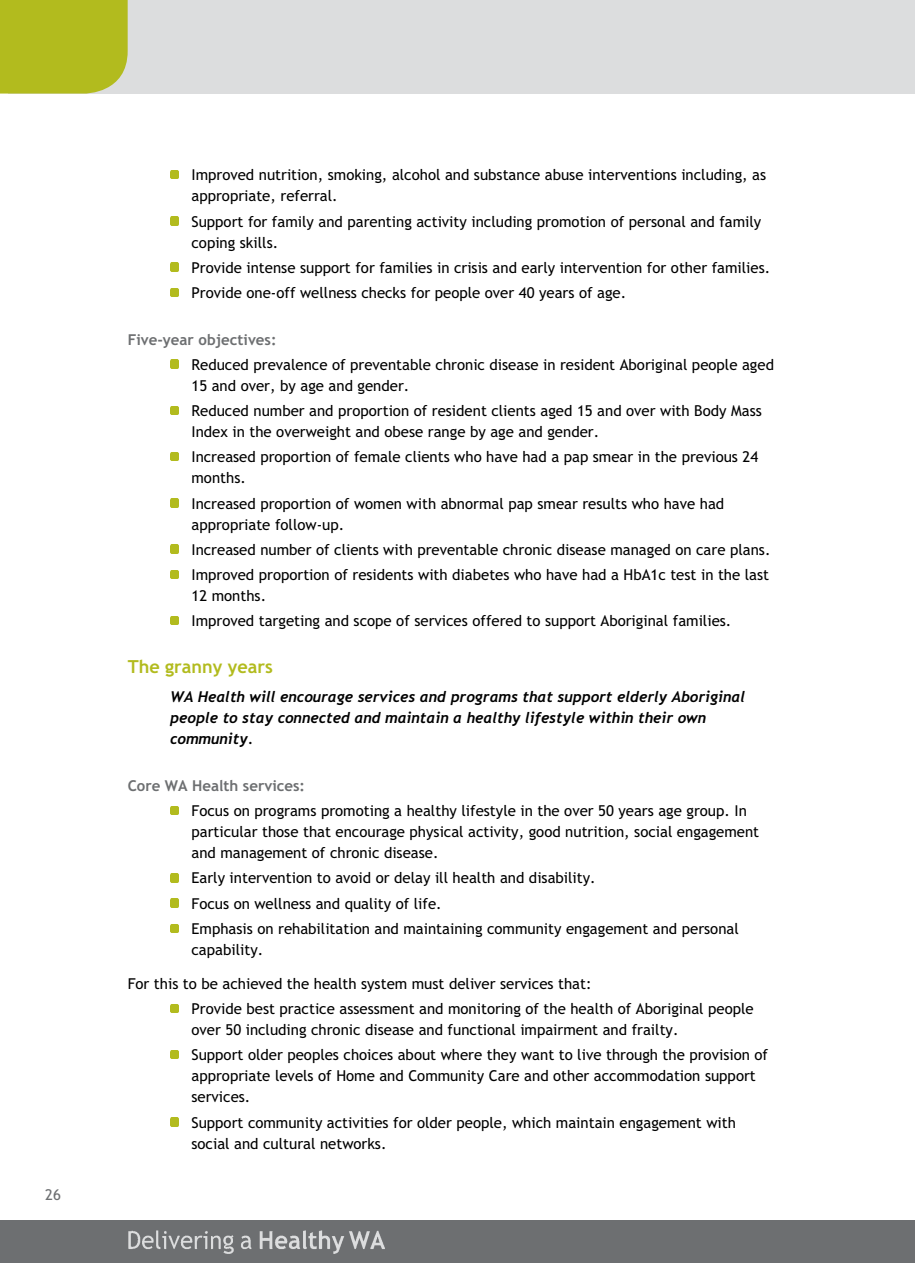
<style>
.page{position:relative;width:915px;height:1263px;background:#fff}
.page>*{position:absolute;margin:0;border:0;box-sizing:border-box;transform-origin:0 0}
.t1{font:700 18px "Trebuchet MSPS";color:#b2bb1e}
.t2{font:15px/21px "Trebuchet MSPS";color:#000}
.t3{font:italic 700 15px/21px "Trebuchet MSPS";color:#000}
.t4{font:700 15px "Trebuchet MSPS";color:#6d6f71}
.t5{font:15px "Trebuchet MSPS";color:#6d6f71}
</style>
<div class="page">
<svg style="left:170px;top:170px;width:9px;height:9px"></svg>
<svg style="left:170px;top:217px;width:9px;height:8px"></svg>
<svg style="left:170px;top:263px;width:9px;height:8px"></svg>
<svg style="left:170px;top:288px;width:9px;height:9px"></svg>
<svg style="left:170px;top:360px;width:9px;height:8px"></svg>
<svg style="left:170px;top:406px;width:9px;height:9px"></svg>
<svg style="left:170px;top:452px;width:9px;height:9px"></svg>
<svg style="left:170px;top:499px;width:9px;height:8px"></svg>
<svg style="left:170px;top:545px;width:9px;height:8px"></svg>
<svg style="left:170px;top:570px;width:9px;height:9px"></svg>
<svg style="left:170px;top:616px;width:9px;height:9px"></svg>
<svg style="left:170px;top:806px;width:9px;height:9px"></svg>
<svg style="left:170px;top:873px;width:9px;height:9px"></svg>
<svg style="left:170px;top:899px;width:9px;height:8px"></svg>
<svg style="left:170px;top:924px;width:9px;height:8px"></svg>
<svg style="left:170px;top:1004px;width:9px;height:8px"></svg>
<svg style="left:170px;top:1050px;width:9px;height:9px"></svg>
<svg style="left:170px;top:1117px;width:9px;height:9px"></svg>
<div style="left:0;top:1220px;width:914px;height:43px;background:#6d6f71"></div>
<img style="left:128px;top:1230px;width:257px;height:24px">
<div style="left:9px;top:0;width:905px;height:94px;background:#dcddde"></div>
<div style="left:0;top:0;width:128px;height:94px;background:#b2bb1e"></div>
<p class="t5" style="left:45px;top:1186px;width:17px">26</p>
<p class="t2" style="left:191px;top:164px;width:576px">i mproved nutrition, smoking, alcohol and substance abuse interventions including, as appropriate, referral.</p>
<p class="t2" style="left:191px;top:211px;width:571px">support for family and parenting activity including promotion of personal and family coping skills.</p>
<p class="t2" style="left:191px;top:255px;width:580px;line-height:25.2px">provide intense support for families in crisis and early intervention for other families. provide one-off wellness checks for people over 40 years of age.</p>
<p class="t4" style="left:128px;top:330px;width:150px">Five-year objectives:</p>
<p class="t2" style="left:191px;top:354px;width:584px">reduced prevalence of preventable chronic disease in resident Aboriginal people aged<br>15 and over, by age and gender.</p>
<p class="t2" style="left:191px;top:400px;width:571px">reduced number and proportion of resident clients aged 15 and over with Body Mass<br>Index in the overweight and obese range by age and gender.</p>
<p class="t2" style="left:191px;top:446px;width:568px">i ncreased proportion of female clients who have had a pap smear in the previous 24 months.</p>
<p class="t2" style="left:191px;top:493px;width:534px">i ncreased proportion of women with abnormal pap smear results who have had appropriate follow-up.</p>
<p class="t2" style="left:191px;top:537px;width:580px;line-height:25.2px">i ncreased number of clients with preventable chronic disease managed on care plans. i mproved proportion of residents with diabetes who have had a HbA1c test in the last</p>
<p class="t2" style="left:191px;top:583px;width:541px;line-height:25.2px">12 months.<br>i mproved targeting and scope of services offered to support Aboriginal families.</p>
<p class="t1" style="left:128px;top:656px;width:147px">The granny years</p>
<p class="t3" style="left:170px;top:686px;width:576px">WA Health will encourage services and programs that support elderly Aboriginal people to stay connected and maintain a healthy lifestyle within their own community.</p>
<p class="t4" style="left:128px;top:777px;width:179px">Core WA Health services:</p>
<p class="t2" style="left:191px;top:800px;width:569px">focus on programs promoting a healthy lifestyle in the over 50 years age group. In particular those that encourage physical activity, good nutrition, social engagement and management of chronic disease.</p>
<p class="t2" style="left:191px;top:865px;width:548px;line-height:25.2px">early intervention to avoid or delay ill health and disability.<br>focus on wellness and quality of life.<br>emphasis on rehabilitation and maintaining community engagement and personal</p>
<p class="t2" style="left:191px;top:939px;width:73px">capability.</p>
<p class="t2" style="left:191px;top:971px;width:563px;line-height:25.2px;text-indent:-64px">For this to be achieved the health system must deliver services that:<br>provide best practice assessment and monitoring of the health of Aboriginal people</p>
<p class="t2" style="left:191px;top:1017px;width:578px;line-height:25.2px">over 50 including chronic disease and functional impairment and frailty.<br>support older peoples choices about where they want to live through the provision of</p>
<p class="t2" style="left:191px;top:1065px;width:565px">appropriate levels of Home and Community Care and other accommodation support services.</p>
<p class="t2" style="left:191px;top:1111px;width:545px">support community activities for older people, which maintain engagement with social and cultural networks.</p>
</div>
